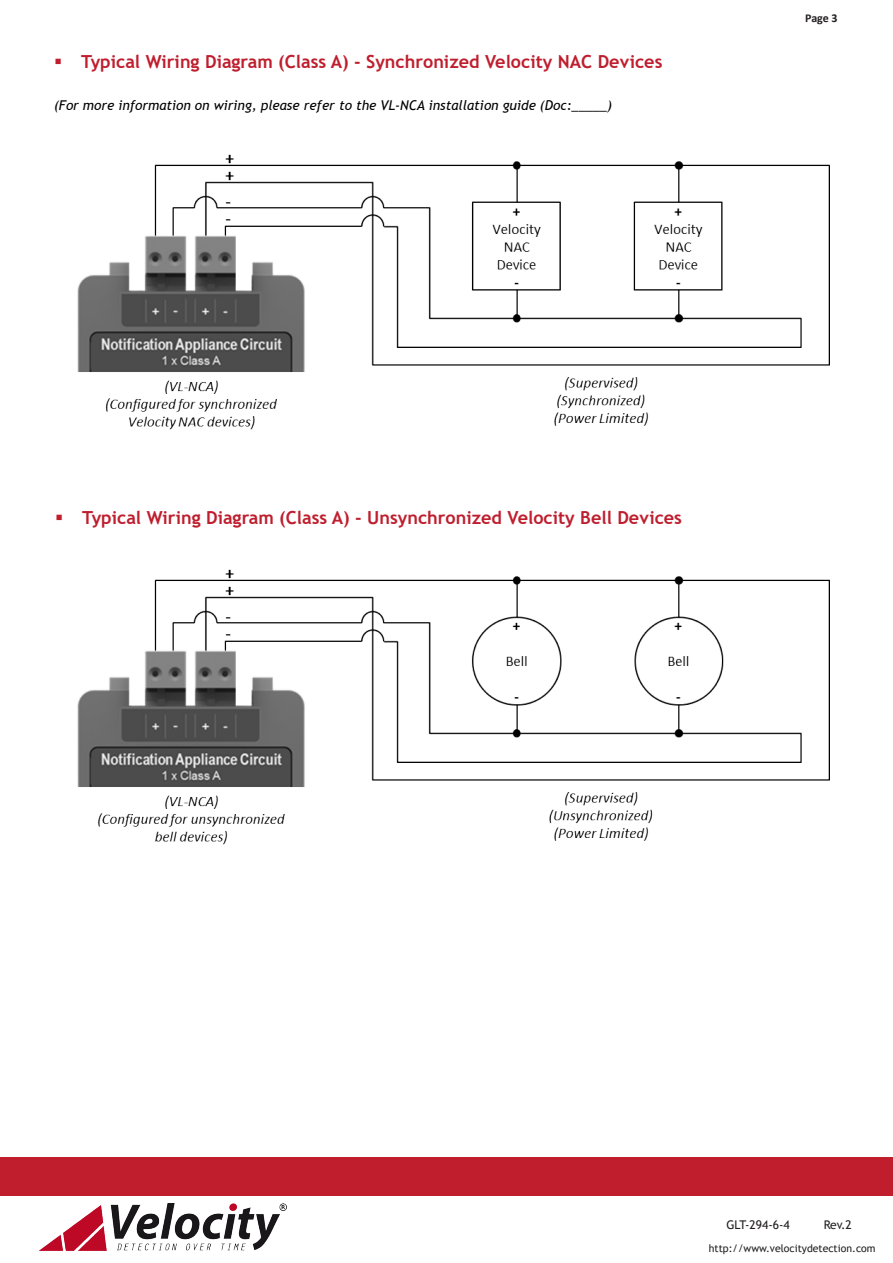
<style>
.page{position:relative;width:893px;height:1263px;background:#fff}
.page>*{position:absolute;margin:0;border:0;box-sizing:border-box;transform-origin:0 0}
.t1{font:700 18px "Trebuchet MS";color:#bf1e2e}
.t2{font:italic 13.5px "Trebuchet MS";color:#000}
.t3{font:12px "Trebuchet MS";color:#231f20}
.t4{font:700 12px "Calibri";color:#231f20}
.t5{font:10.5px "Trebuchet MS";color:#231f20}
</style>
<div class="page">
<div style="left:0;top:1158px;width:893px;height:38px;background:#c11e2d"></div>
<img style="left:40px;top:1203px;width:247px;height:47px">
<hr style="left:892px;top:1063px;width:1px;height:200px;background:#bf1e2e">
<img style="left:77px;top:154px;width:752px;height:276px">
<img style="left:77px;top:569px;width:752px;height:276px">
<p class="t1" style="left:81px;top:50px;width:583px">Typical Wiring Diagram (Class A) - Synchronized Velocity NAC Devices</p>
<p class="t2" style="left:54px;top:97px;width:559px">(For more information on wiring, please refer to the VL-NCA installation guide (Doc:_____)</p>
<p class="t4" style="left:805px;top:10px;width:34px">Page 3</p>
<p class="t1" style="left:82px;top:506px;width:601px">Typical Wiring Diagram (Class A) - Unsynchronized Velocity Bell Devices</p>
<p class="t3" style="left:726px;top:1217px;width:65px">GLT-294-6-4</p>
<p class="t3" style="left:824px;top:1217px;width:29px">Rev.2</p>
<p class="t5" style="left:709px;top:1241px;width:168px">http://www.velocitydetection.com</p>
</div>
